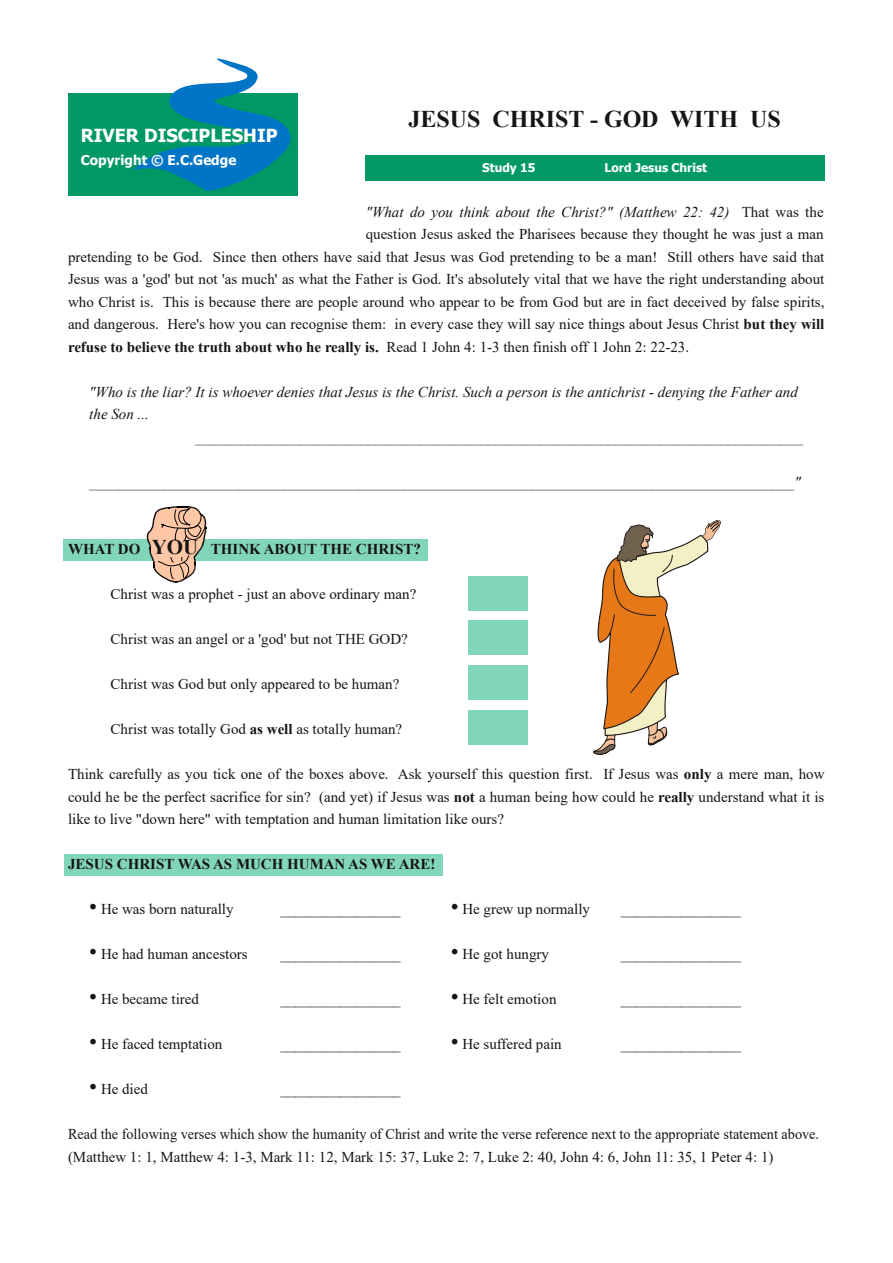
<style>
.page{position:relative;width:893px;height:1263px;background:#fff}
.page>*{position:absolute;margin:0;border:0;box-sizing:border-box;transform-origin:0 0}
.t1{font:700 24px "Times New Roman";color:#171513}
.t2{font:700 18px "Tahoma";color:#fff}
.t3{font:15px/22.5px "Times New Roman";color:#171513;text-align:justify}
.t4{font:italic 15px "Times New Roman";color:#171513}
.t5{font:15px/22.5px "Times New Roman";color:#171513;scale:.95 1}
.t6{font:700 15px "Times New Roman";color:#171513}
.t7{font:700 13.5px "Tahoma";letter-spacing:.005em;color:#fff}
.t8{font:700 12px "Tahoma";color:#fff}
.s1{font-style:normal}
.s2{font-weight:700}
.s3{font-weight:400}
.s4{font-size:21px}
.s5{font-size:22.5px}
</style>
<div class="page">
<div style="left:366px;top:155px;width:459px;height:25px;background:#096"></div>
<div style="left:68px;top:94px;width:230px;height:102px;background:#096"></div>
<svg style="left:133px;top:59px;width:157px;height:132px"></svg>
<div style="left:64px;top:539px;width:364px;height:21px;background:#81d6ba"></div>
<div style="left:64px;top:855px;width:378px;height:21px;background:#81d6ba"></div>
<svg style="left:147px;top:506px;width:59px;height:76px"></svg>
<div style="left:468px;top:576px;width:59px;height:34px;background:#81d6ba"></div>
<div style="left:468px;top:621px;width:59px;height:34px;background:#81d6ba"></div>
<div style="left:468px;top:665px;width:59px;height:34px;background:#81d6ba"></div>
<div style="left:468px;top:710px;width:59px;height:34px;background:#81d6ba"></div>
<svg style="left:593px;top:520px;width:128px;height:234px"></svg>
<h1 class="t1" style="left:408px;top:105px;width:374px">JESUS CHRIST - GOD WITH US</h1>
<p class="t8" style="left:482px;top:160px;width:55px">Study 15</p>
<p class="t8" style="left:605px;top:160px;width:104px">Lord Jesus Christ</p>
<p class="t4" style="left:366px;top:203px;width:459px">"What do you think about the Christ?" (Matthew 22: 42) <span class="s1">That was the</span></p>
<p class="t3" style="left:366px;top:223px;width:459px">question Jesus asked the Pharisees because they thought he was just a man</p>
<p class="t3" style="left:68px;top:245px;width:758px">pretending to be God. Since then others have said that Jesus was God pretending to be a man! Still others have said that</p>
<p class="t3" style="left:68px;top:268px;width:758px">Jesus was a 'god' but not 'as much' as what the Father is God. It's absolutely vital that we have the right understanding about</p>
<p class="t3" style="left:68px;top:290px;width:758px">who Christ is. This is because there are people around who appear to be from God but are in fact deceived by false spirits,</p>
<p class="t3" style="left:68px;top:313px;width:758px">and dangerous. Here's how you can recognise them: in every case they will say nice things about Jesus Christ <span class="s2">but they will</span></p>
<p class="t6" style="left:68px;top:338px;width:623px">refuse to believe the truth about who he really is. <span class="s3">Read 1 John 4: 1-3 then finish off 1 John 2: 22-23.</span></p>
<p class="t4" style="left:89px;top:383px;width:710px">"Who is the liar? It is whoever denies that Jesus is the Christ. Such a person is the antichrist - denying the Father and</p>
<p class="t4" style="left:89px;top:406px;width:61px">the Son ...</p>
<p class="t4" style="left:196px;top:428px;width:609px">_________________________________________________________________________________</p>
<p class="t4" style="left:89px;top:473px;width:713px">______________________________________________________________________________________________"</p>
<p class="t2" style="left:81px;top:124px;width:198px">RIVER DISCIPLESHIP</p>
<p class="t7" style="left:81px;top:151px;width:157px">Copyright © E.C.Gedge</p>
<p class="t6" style="left:68px;top:541px;width:354px">WHAT DO <span class="s4">YOU</span> THINK ABOUT THE CHRIST?</p>
<p class="t3" style="left:111px;top:583px;width:307px">Christ was a prophet - just an above ordinary man?</p>
<p class="t3" style="left:111px;top:628px;width:299px">Christ was an angel or a 'god' but not THE GOD?</p>
<p class="t3" style="left:111px;top:673px;width:290px">Christ was God but only appeared to be human?</p>
<p class="t3" style="left:111px;top:718px;width:293px">Christ was totally God <span class="s2">as well</span> as totally human?</p>
<p class="t3" style="left:68px;top:763px;width:758px">Think carefully as you tick one of the boxes above. Ask yourself this question first. If Jesus was <span class="s2">only</span> a mere man, how could he be the perfect sacrifice for sin? (and yet) if Jesus was <span class="s2">not</span> a human being how could he <span class="s2">really</span> understand what it is like to live "down here" with temptation and human limitation like ours?</p>
<p class="t6" style="left:68px;top:856px;width:369px">JESUS CHRIST WAS AS MUCH HUMAN AS WE ARE!</p>
<p class="t3" style="left:89px;top:898px;width:146px"><span class="s5">•</span> He was born naturally</p>
<p class="t3" style="left:281px;top:898px;width:121px">________________</p>
<p class="t3" style="left:451px;top:898px;width:141px"><span class="s5">•</span> He grew up normally</p>
<p class="t3" style="left:621px;top:898px;width:121px">________________</p>
<p class="t3" style="left:89px;top:943px;width:160px"><span class="s5">•</span> He had human ancestors</p>
<p class="t3" style="left:281px;top:943px;width:121px">________________</p>
<p class="t3" style="left:451px;top:943px;width:100px"><span class="s5">•</span> He got hungry</p>
<p class="t3" style="left:621px;top:943px;width:121px">________________</p>
<p class="t3" style="left:89px;top:988px;width:111px"><span class="s5">•</span> He became tired</p>
<p class="t3" style="left:451px;top:988px;width:107px"><span class="s5">•</span> He felt emotion</p>
<p class="t3" style="left:281px;top:988px;width:121px">________________</p>
<p class="t3" style="left:621px;top:988px;width:121px">________________</p>
<p class="t3" style="left:89px;top:1033px;width:135px"><span class="s5">•</span> He faced temptation</p>
<p class="t3" style="left:281px;top:1033px;width:121px">________________</p>
<p class="t3" style="left:451px;top:1033px;width:112px"><span class="s5">•</span> He suffered pain</p>
<p class="t3" style="left:621px;top:1033px;width:121px">________________</p>
<p class="t3" style="left:89px;top:1078px;width:60px"><span class="s5">•</span> He died</p>
<p class="t3" style="left:281px;top:1078px;width:121px">________________</p>
<p class="t5" style="left:68px;top:1123px;width:792px">Read the following verses which show the humanity of Christ and write the verse reference next to the appropriate statement above. (Matthew 1: 1, Matthew 4: 1-3, Mark 11: 12, Mark 15: 37, Luke 2: 7, Luke 2: 40, John 4: 6, John 11: 35, 1 Peter 4: 1)</p>
</div>
